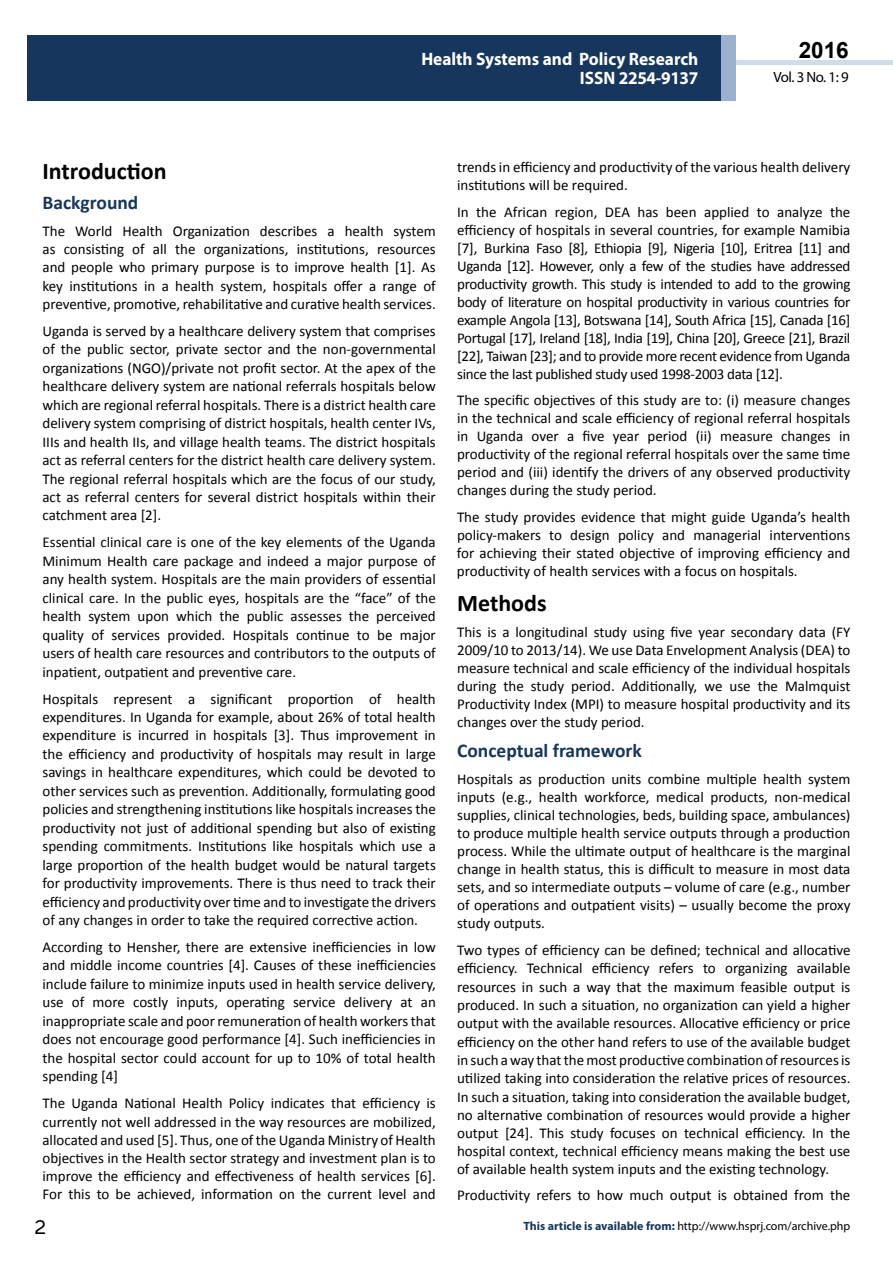
<style>
.page{position:relative;width:893px;height:1263px;background:#fff}
.page>*{position:absolute;margin:0;border:0;box-sizing:border-box;transform-origin:0 0}
.t1{font:25.5px "Tunga";color:#000}
.t2{font:700 24px "Calibri";color:#000}
.t3{font:700 22.5px "Arial";color:#000}
.t4{font:700 19.5px "Calibri";color:#16365d}
.t5{font:700 18px/19.8px "Myriad Pro";color:#fff;text-align:right;scale:.96 1}
.t6{font:15px/18.5px "Calibri";color:#000;text-align:justify}
.t7{font:14.85px "Myriad Pro";color:#000}
.t8{font:12px "Myriad Pro";color:#000}
.s1{font-weight:700;color:#16365d}
</style>
<div class="page">
<div style="left:736px;top:60px;width:157px;height:5px;background:#cfdce9"></div>
<div style="left:720px;top:35px;width:16px;height:66px;background:#9bb1cf"></div>
<div style="left:27px;top:35px;width:694px;height:66px;background:#16365d"></div>
<p class="t5" style="left:421px;top:48px;width:290px">Health Systems and Policy Research<br>ISSN 2254-9137</p>
<h3 class="t3" style="left:799px;top:35px;width:52px">2016</h3>
<p class="t7" style="left:773px;top:68px;width:77px">Vol. 3 No. 1: 9</p>
<h2 class="t2" style="left:43px;top:156px;width:126px">Introduction</h2>
<h3 class="t4" style="left:43px;top:190px;width:97px">Background</h3>
<p class="t6" style="left:43px;top:222px;width:395px">The World Health Organization describes a health system as consisting of all the organizations, institutions, resources and people who primary purpose is to improve health [1]. As key institutions in a health system, hospitals offer a range of preventive, promotive, rehabilitative and curative health services.</p>
<p class="t6" style="left:42px;top:322px;width:395px">Uganda is served by a healthcare delivery system that comprises of the public sector, private sector and the non-governmental organizations (NGO)/private not profit sector. At the apex of the healthcare delivery system are national referrals hospitals below which are regional referral hospitals. There is a district health care delivery system comprising of district hospitals, health center IVs, IIIs and health IIs, and village health teams. The district hospitals act as referral centers for the district health care delivery system.<br>The regional referral hospitals which are the focus of our study, act as referral centers for several district hospitals within their catchment area [2].</p>
<p class="t6" style="left:42px;top:533px;width:395px">Essential clinical care is one of the key elements of the Uganda Minimum Health care package and indeed a major purpose of any health system. Hospitals are the main providers of essential clinical care. In the public eyes, hospitals are the “face” of the health system upon which the public assesses the perceived quality of services provided. Hospitals continue to be major users of health care resources and contributors to the outputs of inpatient, outpatient and preventive care.</p>
<p class="t6" style="left:42px;top:689px;width:395px">Hospitals represent a significant proportion of health expenditures. In Uganda for example, about 26% of total health expenditure is incurred in hospitals [3]. Thus improvement in the efficiency and productivity of hospitals may result in large savings in healthcare expenditures, which could be devoted to other services such as prevention. Additionally, formulating good policies and strengthening institutions like hospitals increases the productivity not just of additional spending but also of existing spending commitments. Institutions like hospitals which use a large proportion of the health budget would be natural targets for productivity improvements. There is thus need to track their efficiency and productivity over time and to investigate the drivers of any changes in order to take the required corrective action.</p>
<p class="t6" style="left:42px;top:938px;width:395px">According to Hensher, there are extensive inefficiencies in low and middle income countries [4]. Causes of these inefficiencies include failure to minimize inputs used in health service delivery, use of more costly inputs, operating service delivery at an inappropriate scale and poor remuneration of health workers that does not encourage good performance [4]. Such inefficiencies in the hospital sector could account for up to 10% of total health spending [4]</p>
<p class="t6" style="left:42px;top:1094px;width:395px">The Uganda National Health Policy indicates that efficiency is currently not well addressed in the way resources are mobilized, allocated and used [5]. Thus, one of the Uganda Ministry of Health objectives in the Health sector strategy and investment plan is to improve the efficiency and effectiveness of health services [6].<br>For this to be achieved, information on the current level and</p>
<p class="t6" style="left:457px;top:158px;width:395px;line-height:18px">trends in efficiency and productivity of the various health delivery institutions will be required.</p>
<p class="t6" style="left:457px;top:203px;width:395px;line-height:18px">In the African region, DEA has been applied to analyze the efficiency of hospitals in several countries, for example Namibia [7], Burkina Faso [8], Ethiopia [9], Nigeria [10], Eritrea [11] and Uganda [12]. However, only a few of the studies have addressed productivity growth. This study is intended to add to the growing body of literature on hospital productivity in various countries for example Angola [13], Botswana [14], South Africa [15], Canada [16] Portugal [17], Ireland [18], India [19], China [20], Greece [21], Brazil [22], Taiwan [23]; and to provide more recent evidence from Uganda since the last published study used 1998-2003 data [12].</p>
<p class="t6" style="left:457px;top:391px;width:395px;line-height:18px">The specific objectives of this study are to: (i) measure changes in the technical and scale efficiency of regional referral hospitals in Uganda over a five year period (ii) measure changes in productivity of the regional referral hospitals over the same time period and (iii) identify the drivers of any observed productivity changes during the study period.</p>
<p class="t6" style="left:457px;top:508px;width:395px;line-height:18px">The study provides evidence that might guide Uganda’s health policy-makers to design policy and managerial interventions for achieving their stated objective of improving efficiency and productivity of health services with a focus on hospitals.</p>
<h2 class="t2" style="left:457px;top:588px;width:91px">Methods</h2>
<p class="t6" style="left:457px;top:623px;width:395px;line-height:18px">This is a longitudinal study using five year secondary data (FY 2009/10 to 2013/14). We use Data Envelopment Analysis (DEA) to measure technical and scale efficiency of the individual hospitals during the study period. Additionally, we use the Malmquist Productivity Index (MPI) to measure hospital productivity and its changes over the study period.</p>
<h3 class="t4" style="left:457px;top:738px;width:186px">Conceptual framework</h3>
<p class="t6" style="left:457px;top:770px;width:395px;line-height:18px">Hospitals as production units combine multiple health system inputs (e.g., health workforce, medical products, non-medical supplies, clinical technologies, beds, building space, ambulances) to produce multiple health service outputs through a production process. While the ultimate output of healthcare is the marginal change in health status, this is difficult to measure in most data sets, and so intermediate outputs – volume of care (e.g., number of operations and outpatient visits) – usually become the proxy study outputs.</p>
<p class="t6" style="left:457px;top:941px;width:395px">Two types of efficiency can be defined; technical and allocative efficiency. Technical efficiency refers to organizing available resources in such a way that the maximum feasible output is produced. In such a situation, no organization can yield a higher output with the available resources. Allocative efficiency or price efficiency on the other hand refers to use of the available budget in such a way thatthemost productive combination ofresourcesis utilized taking into consideration the relative prices of resources.<br>In such a situation, taking into consideration the available budget, no alternative combination of resources would provide a higher output [24]. This study focuses on technical efficiency. In the hospital context, technical efficiency means making the best use of available health system inputs and the existing technology.</p>
<p class="t6" style="left:457px;top:1186px;width:395px">Productivity refers to how much output is obtained from the</p>
<h1 class="t1" style="left:35px;top:1210px;width:13px">2</h1>
<p class="t8" style="left:523px;top:1219px;width:329px"><span class="s1">This article is available from:</span> http://www.hsprj.com/archive.php</p>
</div>
